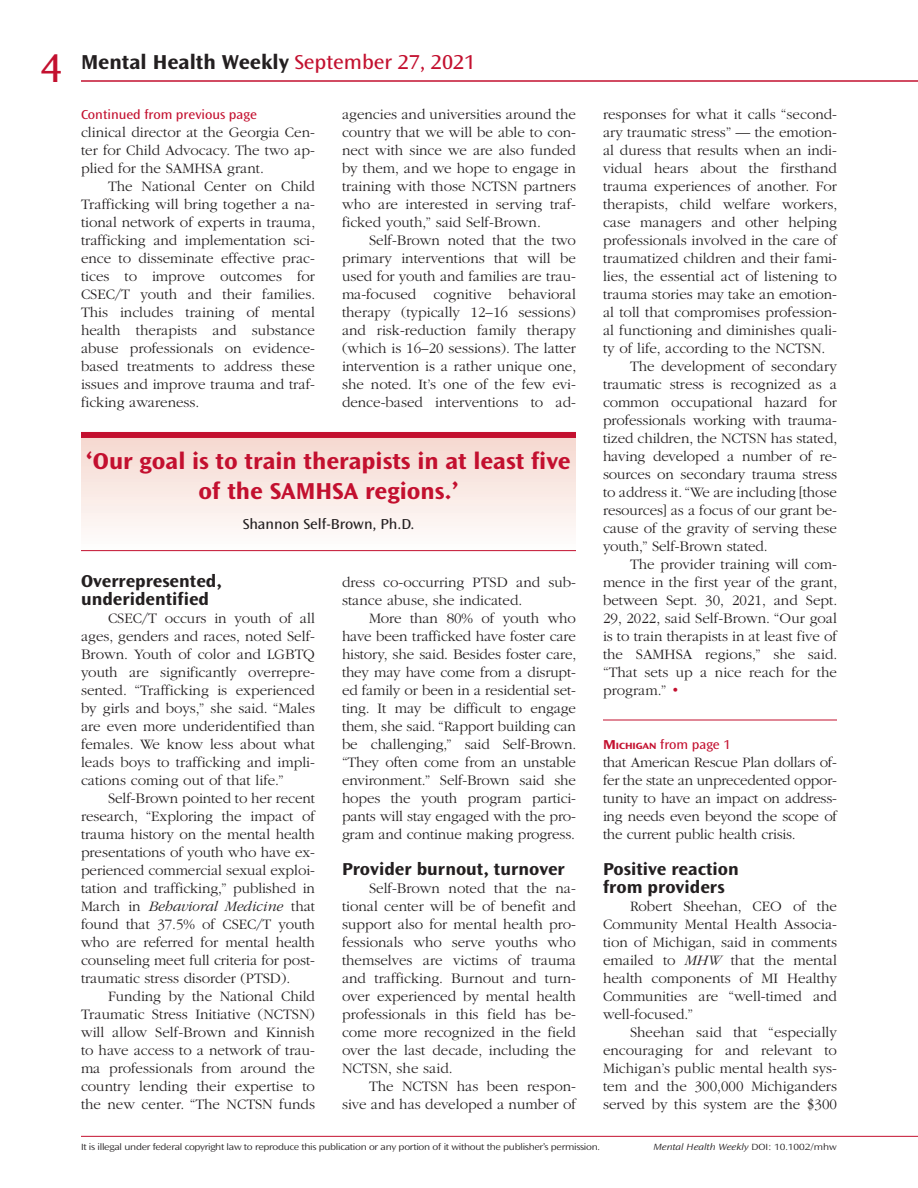
<style>
.page{position:relative;width:918px;height:1188px;background:#fff}
.page>*{position:absolute;margin:0;border:0;box-sizing:border-box;transform-origin:0 0}
.t1{font:semi-expanded 42px "Ocean Sans Std";color:#c3102f}
.t2{font:700 semi-expanded 24px/30px "Ocean Sans Std";color:#c3102f;text-align:center}
.t3{font:700 semi-expanded 21px "Ocean Sans Std";color:#231f20}
.t4{font:700 semi-expanded 18px/18px "Ocean Sans Std";color:#231f20}
.t5{font:300 15px/18px "ITC Garamond Std";color:#231f20;text-align:justify}
.t6{font:semi-expanded 15px "Ocean Sans Std";color:#231f20}
.t7{font:semi-expanded 13.5px "Ocean Sans Std";color:#c3102f}
.t8{font:300 expanded 9.3px "Ocean Sans Std";letter-spacing:-.03em;color:#231f20}
.t9{font:italic 300 expanded 9.3px "Ocean Sans Std";color:#231f20}
.s1{font-weight:400;color:#c3102f}
.s2{font-style:italic}
.s3{color:#c3102f}
.s4{font-weight:700;font-stretch:expanded}
.s5{font-weight:700;font-stretch:expanded;font-size:9.45px}
.s6{font-style:normal}
</style>
<div class="page">
<hr style="left:81px;top:1136px;width:837px;height:1px;background:#c3102f">
<hr style="left:81px;top:81px;width:837px;height:1px;background:#c3102f">
<div style="left:81px;top:432px;width:495px;height:119px;background:linear-gradient(to bottom,#f5d6cd,#fefefd)"></div>
<div style="left:81px;top:432px;width:495px;height:6px;background:#c3102f"></div>
<hr style="left:81px;top:550px;width:495px;height:1px;background:#c3102f">
<hr style="left:603px;top:720px;width:234px;height:1px;background:#c3102f">
<h1 class="t1" style="left:41px;top:45px;width:24px">4</h1>
<h3 class="t3" style="left:81px;top:50px;width:396px">Mental Health Weekly <span class="s1">September 27, 2021</span></h3>
<p class="t7" style="left:81px;top:107px;width:177px">Continued from previous page</p>
<p class="t5" style="left:81px;top:123px;width:235px">clinical director at the Georgia Cen&shy;ter for Child Advocacy. The two ap&shy;plied for the SAMHSA grant.</p>
<p class="t5" style="left:81px;top:177px;width:236px;text-indent:27px">The National Center on Child Trafficking will bring together a na&shy;tional network of experts in trauma, trafficking and implementation sci&shy;ence to disseminate effective prac&shy;tices to improve outcomes for CSEC/T youth and their families.<br>This includes training of mental health therapists and substance abuse professionals on evidence&shy;based treatments to address these issues and improve trauma and traf&shy;ficking awareness.</p>
<p class="t5" style="left:342px;top:105px;width:236px">agencies and universities around the country that we will be able to con&shy;nect with since we are also funded by them, and we hope to engage in training with those NCTSN partners who are interested in serving traf&shy;ficked youth,” said Self-Brown.</p>
<p class="t5" style="left:342px;top:231px;width:236px;text-indent:27px">Self-Brown noted that the two primary interventions that will be used for youth and families are trau&shy;ma-focused cognitive behavioral therapy (typically 12–16 sessions) and risk-reduction family therapy (which is 16–20 sessions). The latter intervention is a rather unique one, she noted. It’s one of the few evi&shy;dence-based interventions to ad-</p>
<h2 class="t2" style="left:86px;top:447px;width:486px">‘Our goal is to train therapists in at least five of the SAMHSA regions.’</h2>
<p class="t6" style="left:243px;top:516px;width:173px">Shannon Self-Brown, Ph.D.</p>
<p class="t4" style="left:81px;top:572px;width:142px">Overrepresented, underidentified</p>
<p class="t5" style="left:81px;top:609px;width:236px;text-indent:27px">CSEC/T occurs in youth of all ages, genders and races, noted Self-Brown. Youth of color and LGBTQ youth are significantly overrepre&shy;sented. “Trafficking is experienced by girls and boys,” she said. “Males are even more underidentified than females. We know less about what leads boys to trafficking and impli&shy;cations coming out of that life.”</p>
<p class="t5" style="left:81px;top:789px;width:236px;text-indent:27px">Self-Brown pointed to her recent research, “Exploring the impact of trauma history on the mental health presentations of youth who have ex&shy;perienced commercial sexual exploi&shy;tation and trafficking,” published in March in <span class="s2">Behavioral Medicine</span> that found that 37.5% of CSEC/T youth who are referred for mental health counseling meet full criteria for post&shy;traumatic stress disorder (PTSD).</p>
<p class="t5" style="left:81px;top:987px;width:236px;text-indent:27px">Funding by the National Child Traumatic Stress Initiative (NCTSN) will allow Self-Brown and Kinnish to have access to a network of trau&shy;ma professionals from around the country lending their expertise to the new center. “The NCTSN funds</p>
<p class="t5" style="left:342px;top:573px;width:236px">dress co-occurring PTSD and sub&shy;stance abuse, she indicated.</p>
<p class="t5" style="left:342px;top:609px;width:236px;text-indent:27px">More than 80% of youth who have been trafficked have foster care history, she said. Besides foster care, they may have come from a disrupt&shy;ed family or been in a residential set&shy;ting. It may be difficult to engage them, she said. “Rapport building can be challenging,” said Self-Brown. “They often come from an unstable environment.” Self-Brown said she hopes the youth program partici&shy;pants will stay engaged with the pro&shy;gram and continue making progress.</p>
<p class="t4" style="left:342px;top:860px;width:224px">Provider burnout, turnover</p>
<p class="t5" style="left:342px;top:879px;width:236px;text-indent:27px">Self-Brown noted that the na&shy;tional center will be of benefit and support also for mental health pro&shy;fessionals who serve youths who themselves are victims of trauma and trafficking. Burnout and turn&shy;over experienced by mental health professionals in this field has be&shy;come more recognized in the field over the last decade, including the NCTSN, she said.</p>
<p class="t5" style="left:342px;top:1077px;width:235px;text-align:right">The NCTSN has been respon&shy;sive and has developed a number of</p>
<p class="t5" style="left:603px;top:105px;width:235px">responses for what it calls “second-</p>
<p class="t5" style="left:603px;top:123px;width:235px">ary traumatic stress” — the emotion-</p>
<p class="t5" style="left:603px;top:141px;width:235px">al duress that results when an indi-</p>
<p class="t5" style="left:603px;top:159px;width:235px">vidual hears about the firsthand</p>
<p class="t5" style="left:603px;top:177px;width:236px">trauma experiences of another. For</p>
<p class="t5" style="left:603px;top:195px;width:236px">therapists, child welfare workers,</p>
<p class="t5" style="left:603px;top:213px;width:236px">case managers and other helping</p>
<p class="t5" style="left:603px;top:231px;width:236px">professionals involved in the care of</p>
<p class="t5" style="left:603px;top:249px;width:235px">traumatized children and their fami-</p>
<p class="t5" style="left:603px;top:267px;width:236px">lies, the essential act of listening to</p>
<p class="t5" style="left:603px;top:285px;width:235px">trauma stories may take an emotion-</p>
<p class="t5" style="left:603px;top:303px;width:236px">al toll that compromises profession-</p>
<p class="t5" style="left:603px;top:321px;width:236px">al functioning and diminishes quali-</p>
<p class="t5" style="left:603px;top:339px;width:224px">ty of life, according to the NCTSN.</p>
<p class="t5" style="left:630px;top:357px;width:208px">The development of secondary</p>
<p class="t5" style="left:603px;top:375px;width:236px">traumatic stress is recognized as a</p>
<p class="t5" style="left:603px;top:393px;width:236px">common occupational hazard for</p>
<p class="t5" style="left:603px;top:411px;width:235px">professionals working with trauma-</p>
<p class="t5" style="left:603px;top:429px;width:236px">tized children, the NCTSN has stated,</p>
<p class="t5" style="left:603px;top:447px;width:236px">having developed a number of re-</p>
<p class="t5" style="left:603px;top:465px;width:236px">sources on secondary trauma stress</p>
<p class="t5" style="left:603px;top:483px;width:235px">to address it. “We are including [those</p>
<p class="t5" style="left:603px;top:501px;width:235px">resources] as a focus of our grant be-</p>
<p class="t5" style="left:603px;top:519px;width:236px">cause of the gravity of serving these</p>
<p class="t5" style="left:603px;top:537px;width:166px">youth,” Self-Brown stated.</p>
<p class="t5" style="left:630px;top:555px;width:208px">The provider training will com-</p>
<p class="t5" style="left:603px;top:573px;width:236px">mence in the first year of the grant,</p>
<p class="t5" style="left:603px;top:591px;width:236px">between Sept. 30, 2021, and Sept.</p>
<p class="t5" style="left:603px;top:609px;width:236px">29, 2022, said Self-Brown. “Our goal</p>
<p class="t5" style="left:603px;top:627px;width:235px">is to train therapists in at least five of</p>
<p class="t5" style="left:603px;top:645px;width:236px">the SAMHSA regions,” she said.</p>
<p class="t5" style="left:603px;top:663px;width:236px">“That sets up a nice reach for the</p>
<p class="t5" style="left:603px;top:681px;width:79px">program.” <span class="s3">•</span></p>
<p class="t7" style="left:603px;top:737px;width:129px"><span class="s4">M</span><span class="s5">ICHIGAN</span> from page 1</p>
<p class="t5" style="left:603px;top:753px;width:236px">that American Rescue Plan dollars of&shy;fer the state an unprecedented oppor&shy;tunity to have an impact on address&shy;ing needs even beyond the scope of the current public health crisis.</p>
<p class="t4" style="left:603px;top:860px;width:137px">Positive reaction from providers</p>
<p class="t5" style="left:603px;top:897px;width:236px;text-indent:27px">Robert Sheehan, CEO of the Community Mental Health Associa&shy;tion of Michigan, said in comments emailed to <span class="s2">MHW</span> that the mental health components of MI Healthy Communities are “well-timed and well-focused.”</p>
<p class="t5" style="left:603px;top:1023px;width:236px;text-indent:27px">Sheehan said that “especially encouraging for and relevant to Michigan’s public mental health sys&shy;tem and the 300,000 Michiganders served by this system are the $300</p>
<p class="t8" style="left:81px;top:1141px;width:521px">It is illegal under federal copyright law to reproduce this publication or any portion of it without the publisher’s permission.</p>
<p class="t9" style="left:654px;top:1142px;width:185px">Mental Health Weekly <span class="s6">DOI: 10.1002/mhw</span></p>
</div>
